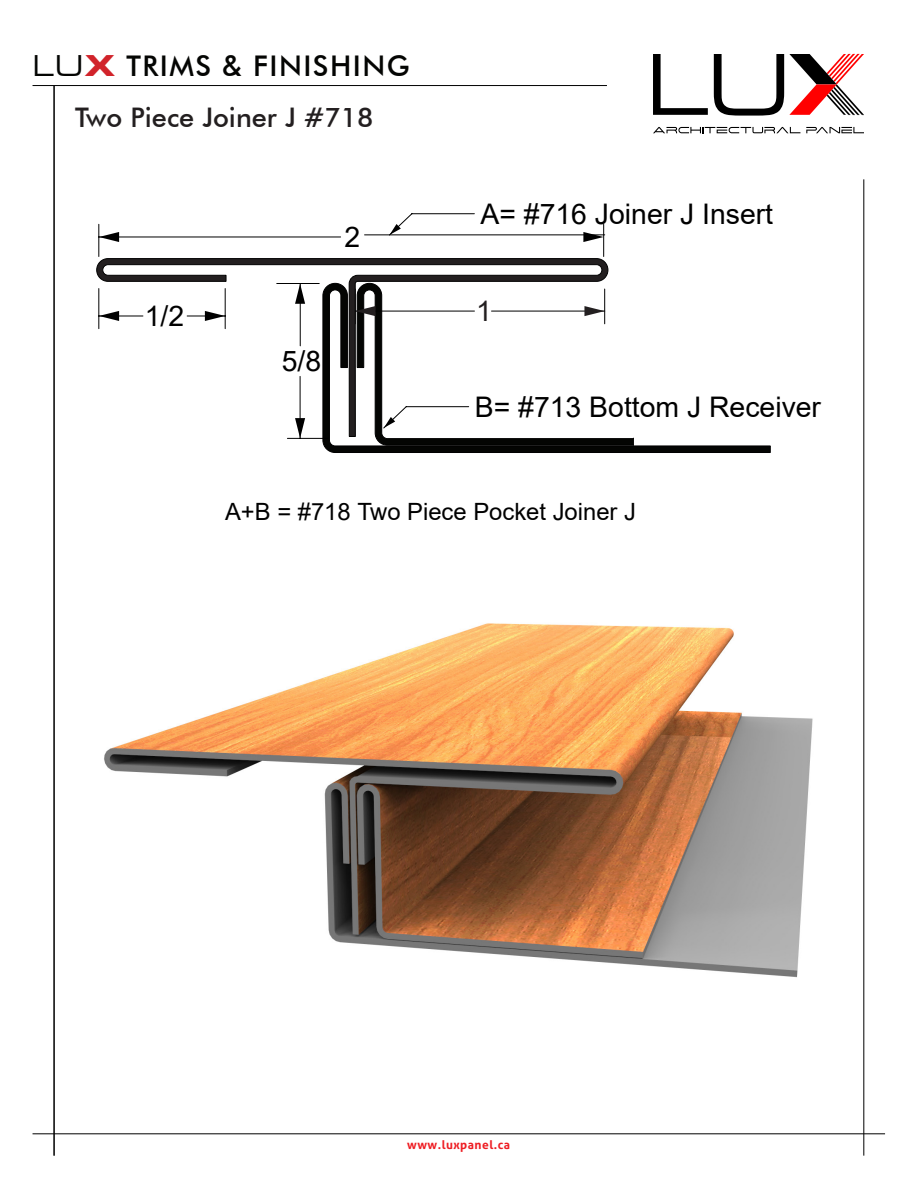
<style>
.page{position:relative;width:918px;height:1188px;background:#fff}
.page>*{position:absolute;margin:0;border:0;box-sizing:border-box;transform-origin:0 0}
.t1{font:500 28.5px "Futura BT";letter-spacing:.05em;color:#040503}
.t2{font:28.35px "Arial";color:#000}
.t3{font:28.35px "Arial";color:#231f20}
.t4{font:500 27px "Futura BT";color:#231f20}
.t5{font:23.85px "Arial";color:#000}
.t6{font:700 12px "Aller";letter-spacing:.04em;color:#ee1d23}
.s1{font-family:"ST Micro Square Ex";font-weight:400}
.s2{font-family:"ST Micro Square Ex";font-weight:700;color:#d1232a}
</style>
<div class="page">
<hr style="left:33px;top:85px;width:574px;height:1px;background:#000">
<hr style="left:33px;top:1134px;width:852px;height:1px;background:#000">
<hr style="left:864px;top:179px;width:1px;height:977px;background:#000">
<svg style="left:653px;top:54px;width:55px;height:61px"></svg>
<svg style="left:714px;top:54px;width:150px;height:62px"></svg>
<svg style="left:653px;top:127px;width:147px;height:6px"></svg>
<svg style="left:806px;top:127px;width:58px;height:6px"></svg>
<hr style="left:54px;top:86px;width:1px;height:1070px;background:#000">
<img style="left:104px;top:623px;width:709px;height:355px">
<svg style="left:323px;top:437px;width:448px;height:16px"></svg>
<svg style="left:357px;top:437px;width:277px;height:9px;fill:#040503"></svg>
<hr style="left:99px;top:224px;width:1px;height:33px;background:#000">
<hr style="left:603px;top:224px;width:1px;height:33px;background:#000">
<hr style="left:99px;top:237px;width:242px;height:1px;background:#000">
<svg style="left:99px;top:232px;width:20px;height:10px"></svg>
<svg style="left:583px;top:232px;width:21px;height:10px"></svg>
<hr style="left:287px;top:438px;width:41px;height:1px;background:#000">
<hr style="left:365px;top:235px;width:240px;height:1px;background:#000">
<svg style="left:96px;top:258px;width:512px;height:179px"></svg>
<svg style="left:389px;top:214px;width:86px;height:21px"></svg>
<p class="t1" style="left:33px;top:48px;width:379px"><span class="s1">LU</span><span class="s2">X</span> TRIMS &amp; FINISHING</p>
<p class="t4" style="left:75px;top:101px;width:300px">Two Piece Joiner J #718</p>
<p class="t2" style="left:145px;top:297px;width:41px">1/2</p>
<p class="t2" style="left:345px;top:218px;width:17px">2</p>
<p class="t2" style="left:282px;top:342px;width:41px">5/8</p>
<p class="t2" style="left:481px;top:194px;width:294px">A= #716 Joiner J Insert</p>
<p class="t3" style="left:476px;top:292px;width:17px">1</p>
<p class="t2" style="left:475px;top:387px;width:348px">B= #713 Bottom J Receiver</p>
<p class="t5" style="left:225px;top:495px;width:412px">A+B = #718 Two Piece Pocket Joiner J</p>
<p class="t6" style="left:407px;top:1138px;width:104px">www.luxpanel.ca</p>
</div>
